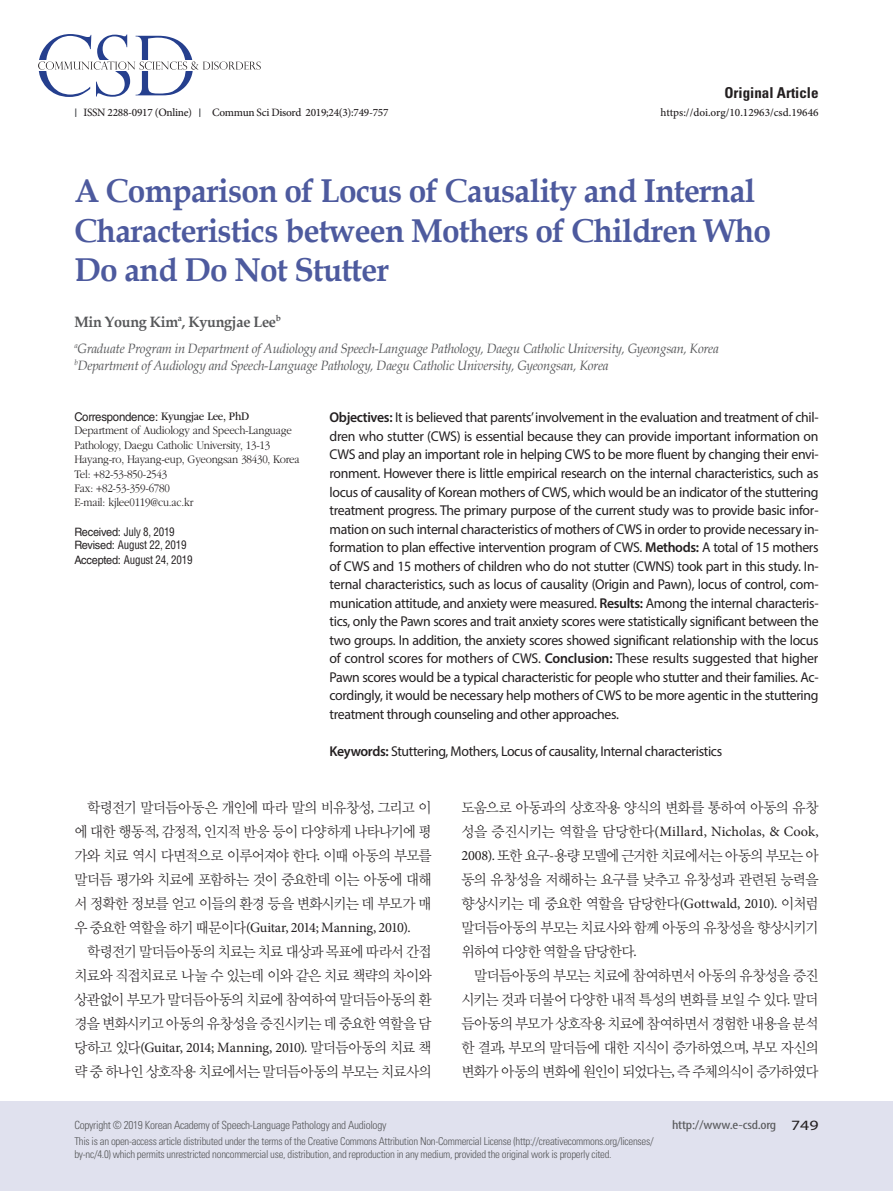
<style>
.page{position:relative;width:893px;height:1191px;background:#fff}
.page>*{position:absolute;margin:0;border:0;box-sizing:border-box;transform-origin:0 0}
.제목_영문{font:700 33px/39.6px "Book Antiqua";letter-spacing:-.02em;color:#4d5a9e;scale:.96 1}
.저자_영문{font:700 15px "Book Antiqua";letter-spacing:-.02em;color:#57585a;scale:.96 1}
.t1{font:700 condensed 15px "Univers LT Std";color:#231f20}
.본문{font:14.7px/24px "YDIY Mj O320";letter-spacing:-.06em;color:#231f20;text-align:justify;scale:.95 1}
.초록{font:14.25px/18.6px "Myriad Pro";letter-spacing:-.025em;color:#231f20;text-align:justify}
.본문-2{font:14.25px "Minion Pro";letter-spacing:-.01em;color:#231f20}
.소속_영문{font:italic 13.5px "Book Antiqua";letter-spacing:-.02em;color:#57585a;scale:.96 1}
.t2{font:condensed 12.75px "Myriad Pro";letter-spacing:-.015em;color:#57585a;scale:1.25 1}
.교신저자_본문{font:300 12px/14.4px "ITC Garamond Std";letter-spacing:-.02em;color:#231f20;scale:.91 1}
.교신저자_이름{font:12px "Helvetica LT Std";letter-spacing:-.02em;color:#231f20;scale:.95 1}
.교신저자_본문-2{font:condensed 11.55px "Helvetica LT Std";letter-spacing:-.02em;color:#231f20;scale:.95 1}
.t3{font:300 condensed 11.25px "Univers LT Std";letter-spacing:-.025em;color:#57585a}
.doi{font:500 11.25px "Minion Pro";letter-spacing:-.025em;color:#231f20}
.doi-2{font:500 11.25px "Minion Pro";color:#231f20}
.t4{font:300 condensed 10.8px/12.9px "Univers LT Std";letter-spacing:-.025em;color:#57585a}
.s1{font-family:"ITC Garamond Std"}
.s2{font-stretch:normal}
.s3{font-weight:600}
.s4{font-family:"Minion Pro";font-size:14.25px}
.s5{font-family:"YDIY Mj O320";font-size:14.7px}
.s6{font-stretch:normal;font-size:14.25px;color:#231f20}
</style>
<div class="page">
<div style="left:0;top:1101px;width:893px;height:90px;background:#e0e1ee"></div>
<svg style="left:38px;top:34px;width:223px;height:63px"></svg>
<p class="doi" style="left:84px;top:105px;width:110px">ISSN 2288-0917 (Online)</p>
<p class="doi" style="left:212px;top:105px;width:178px">Commun Sci Disord 2019;24(3):749-757</p>
<p class="t1" style="left:724px;top:83px;width:96px">Original Article</p>
<p class="doi-2" style="left:661px;top:105px;width:159px">https://doi.org/10.12963/csd.19646</p>
<p class="제목_영문" style="left:74px;top:171px;width:727px">A Comparison of Locus of Causality and Internal<br>Characteristics between Mothers of Children Who<br>Do and Do Not Stutter</p>
<p class="저자_영문" style="left:74px;top:312px;width:217px">Min Young Kim<sup>a</sup>, Kyungjae Lee<sup>b</sup></p>
<p class="소속_영문" style="left:74px;top:339px;width:673px"><sup>a</sup>Graduate Program in Department of Audiology and Speech-Language Pathology, Daegu Catholic University, Gyeongsan, Korea</p>
<p class="소속_영문" style="left:74px;top:356px;width:558px"><sup>b</sup>Department of Audiology and Speech-Language Pathology, Daegu Catholic University, Gyeongsan, Korea</p>
<p class="교신저자_이름" style="left:74px;top:409px;width:186px">Correspondence: <span class="s1">Kyungjae Lee, PhD</span></p>
<p class="교신저자_본문" style="left:74px;top:423px;width:249px">Department of Audiology and Speech-Language<br>Pathology, Daegu Catholic University, 13-13<br>Hayang-ro, Hayang-eup, Gyeongsan 38430, Korea</p>
<p class="교신저자_본문" style="left:74px;top:467px;width:103px">Tel: +82-53-850-2543</p>
<p class="교신저자_본문" style="left:74px;top:481px;width:106px">Fax: +82-53-359-6780</p>
<p class="교신저자_본문" style="left:74px;top:495px;width:132px">E-mail: kjlee0119@cu.ac.kr</p>
<p class="교신저자_본문-2" style="left:74px;top:524px;width:107px"><span class="s2">Received:</span> July 8, 2019</p>
<p class="교신저자_본문-2" style="left:74px;top:538px;width:119px"><span class="s2">Revised:</span> August 22, 2019</p>
<p class="교신저자_본문-2" style="left:74px;top:552px;width:126px"><span class="s2">Accepted:</span> August 24, 2019</p>
<p class="초록" style="left:330px;top:408px;width:491px"><span class="s3">Objectives:</span> It is believed that parents’ involvement in the evaluation and treatment of chil&shy;dren who stutter (CWS) is essential because they can provide important information on CWS and play an important role in helping CWS to be more fluent by changing their envi&shy;ronment. However there is little empirical research on the internal characteristics, such as locus of causality of Korean mothers of CWS, which would be an indicator of the stuttering treatment progress. The primary purpose of the current study was to provide basic infor&shy;mation on such internal characteristics of mothers of CWS in order to provide necessary in&shy;formation to plan effective intervention program of CWS. <span class="s3">Methods:</span> A total of 15 mothers of CWS and 15 mothers of children who do not stutter (CWNS) took part in this study. In&shy;ternal characteristics, such as locus of causality (Origin and Pawn), locus of control, com&shy;munication attitude, and anxiety were measured. <span class="s3">Results:</span> Among the internal characteris&shy;tics, only the Pawn scores and trait anxiety scores were statistically significant between the two groups. In addition, the anxiety scores showed significant relationship with the locus of control scores for mothers of CWS. <span class="s3">Conclusion:</span> These results suggested that higher Pawn scores would be a typical characteristic for people who stutter and their families. Ac&shy;cordingly, it would be necessary help mothers of CWS to be more agentic in the stuttering treatment through counseling and other approaches.</p>
<p class="초록" style="left:330px;top:741px;width:394px"><span class="s3">Keywords:</span> Stuttering, Mothers, Locus of causality, Internal characteristics</p>
<p class="본문" style="left:74px;top:795px;width:377px;text-indent:13px">학령전기 말더듬아동은 개인에 따라 말의 비유창성<span class="s4">,</span> 그리고 이 에 대한 행동적<span class="s4">,</span> 감정적<span class="s4">,</span> 인지적 반응 등이 다양하게 나타나기에 평 가와 치료 역시 다면적으로 이루어져야 한다<span class="s4">.</span> 이때 아동의 부모를 말더듬 평가와 치료에 포함하는 것이 중요한데 이는 아동에 대해 서 정확한 정보를 얻고 이들의 환경 등을 변화시키는 데 부모가 매</p>
<p class="본문-2" style="left:74px;top:917px;width:338px"><span class="s5">우 중요한 역할을 하기 때문이다</span>(Guitar, 2014; Manning, 2010).</p>
<p class="본문" style="left:74px;top:939px;width:377px;text-indent:13px">학령전기 말더듬아동의 치료는 치료 대상과 목표에 따라서 간접 치료와 직접치료로 나눌 수 있는데 이와 같은 치료 책략의 차이와 상관없이 부모가 말더듬아동의 치료에 참여하여 말더듬아동의 환 경을 변화시키고 아동의 유창성을 증진시키는 데 중요한 역할을 담</p>
<p class="본문-2" style="left:74px;top:1037px;width:359px"><span class="s5">당하고 있다</span>(Guitar, 2014; Manning, 2010). <span class="s5">말더듬아동의 치료 책</span></p>
<p class="본문" style="left:74px;top:1059px;width:377px">략 중 하나인 상호작용 치료에서는 말더듬아동의 부모는 치료사의</p>
<p class="t3" style="left:74px;top:1118px;width:314px">Copyright © 2019 Korean Academy of Speech-Language Pathology and Audiology</p>
<p class="본문" style="left:461px;top:795px;width:377px">도움으로 아동과의 상호작용 양식의 변화를 통하여 아동의 유창</p>
<p class="본문-2" style="left:461px;top:821px;width:359px"><span class="s5">성을 증진시키는 역할을 담당한다</span>(Millard, Nicholas, &amp; Cook,</p>
<p class="본문" style="left:461px;top:843px;width:377px"><span class="s4">2008).</span> 또한 요구<span class="s4">-</span>용량 모델에 근거한 치료에서는 아동의 부모는 아 동의 유창성을 저해하는 요구를 낮추고 유창성과 관련된 능력을 향상시키는 데 중요한 역할을 담당한다<span class="s4">(Gottwald, 2010).</span> 이처럼 말더듬아동의 부모는 치료사와 함께 아동의 유창성을 향상시키기 위하여 다양한 역할을 담당한다<span class="s4">.</span></p>
<p class="본문" style="left:461px;top:963px;width:377px;text-indent:13px">말더듬아동의 부모는 치료에 참여하면서 아동의 유창성을 증진 시키는 것과 더불어 다양한 내적 특성의 변화를 보일 수 있다<span class="s4">.</span> 말더 듬아동의 부모가 상호작용 치료에 참여하면서 경험한 내용을 분석 한 결과<span class="s4">,</span> 부모의 말더듬에 대한 지식이 증가하였으며<span class="s4">,</span> 부모 자신의 변화가 아동의 변화에 원인이 되었다는<span class="s4">,</span> 즉 주체의식이 증가하였다</p>
<p class="t2" style="left:672px;top:1117px;width:119px">http://www.e-csd.org <span class="s6">749</span></p>
<p class="t4" style="left:74px;top:1134px;width:581px">This is an open-access article distributed under the terms of the Creative Commons Attribution Non-Commercial License (http://creativecommons.org/licenses/ by-nc/4.0) which permits unrestricted noncommercial use, distribution, and reproduction in any medium, provided the original work is properly cited.</p>
</div>
